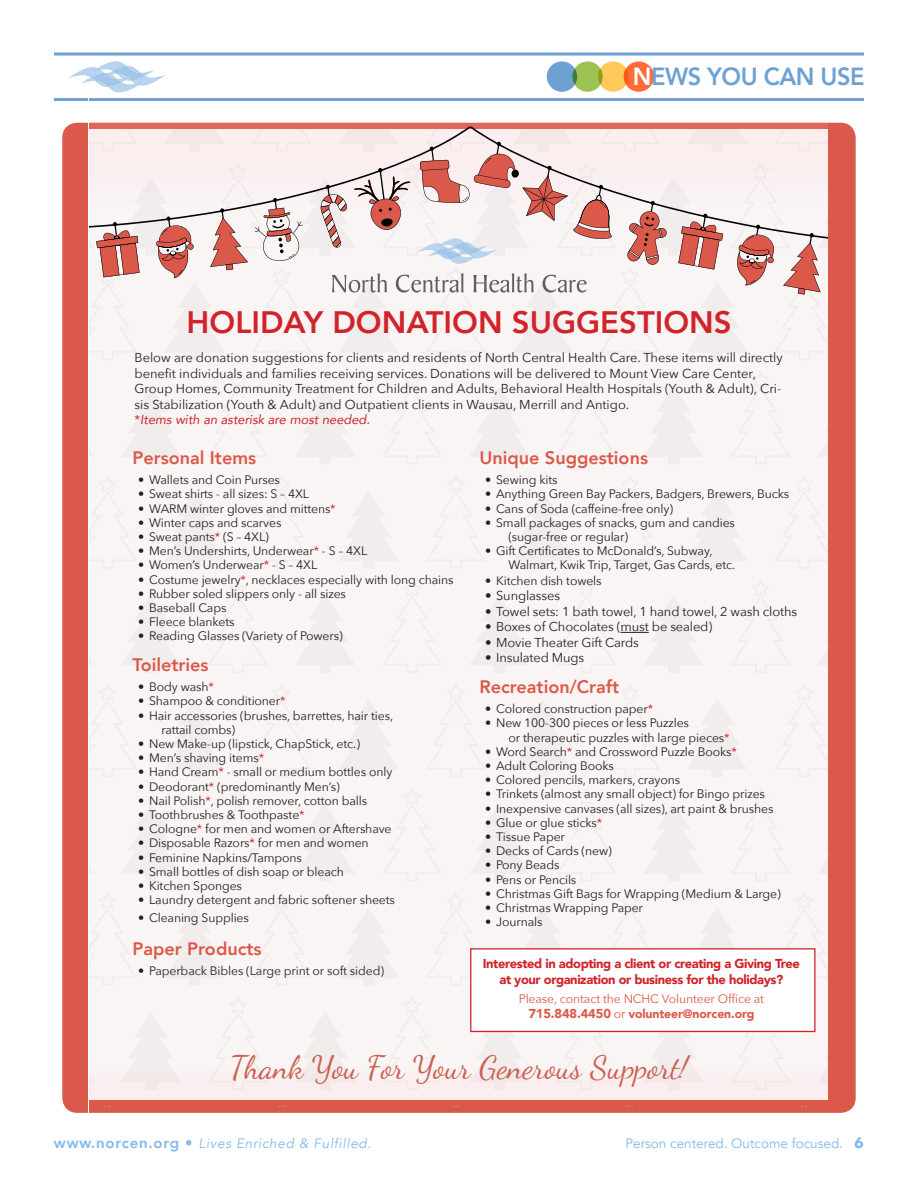
<style>
.page{position:relative;width:918px;height:1188px;background:#fff}
.page>*{position:absolute;margin:0;border:0;box-sizing:border-box;transform-origin:0 0}
.t1{font:32.25px "Dancing Script";color:#cb6151}
.t2{font:800 31.05px "Avenir";color:#d1232a}
.t3{font:800 24.75px "Avenir";letter-spacing:-.02em;color:#6da1d4;scale:.95 1}
.t4{font:800 18.15px "Avenir";color:#db594a}
.t5{font:italic 13.5px "Avenir";letter-spacing:.05em;color:#7fb9ee}
.t6{font:13.5px "Avenir";color:#7fb9ee}
.t7{font:12.9px/15.5px "Avenir Next";color:#231f20}
.t8{font:900 12.9px/15.5px "Avenir";letter-spacing:-.03em;color:#d1232a;text-align:center}
.t9{font:italic 12.9px "Avenir";color:#d1232a}
.t10{font:12.3px/14.2px "Avenir Next";letter-spacing:-.01em;color:#231f20}
.t11{font:12.3px "Avenir Next";letter-spacing:-.01em;color:#db594a}
.t12{font:900 12.3px "Avenir";letter-spacing:-.01em;color:#db594a}
.s1{color:#fff}
.s2{font-family:"Avenir Next";font-style:normal}
.s3{color:#d1232a}
.s4{font-size:12.9px}
.s5{font-family:"Avenir Next";font-weight:400}
.s6{font-weight:800;font-style:normal;font-size:15px}
.s7{font-family:"Avenir Next";font-weight:700;font-size:15px}
</style>
<div class="page">
<svg style="left:69px;top:61px;width:96px;height:31px"></svg>
<svg style="left:54px;top:52px;width:810px;height:4px;background:#91b8de"></svg>
<hr style="left:54px;top:98px;width:810px;height:3px;background:#6da1d4">
<div style="left:624px;top:61px;width:30px;height:31px;background:#ff6c37;border-radius:50%"></div>
<div style="left:598px;top:61px;width:30px;height:31px;background:#feca5a;border-radius:50%"></div>
<div style="left:572px;top:61px;width:31px;height:31px;background:#9bc253;border-radius:50%"></div>
<div style="left:547px;top:61px;width:30px;height:31px;background:#6da1d4;border-radius:50%"></div>
<div style="left:62px;top:123px;width:794px;height:990px;background:#db594a;border-radius:15px"></div>
<div style="left:89px;top:126px;width:739px;height:980px;background:#faf5f5"></div>
<svg style="left:557px;top:1032px;width:59px;height:1px"></svg>
<svg style="left:644px;top:1032px;width:59px;height:1px"></svg>
<svg style="left:731px;top:1032px;width:59px;height:1px"></svg>
<svg style="left:470px;top:1032px;width:59px;height:1px"></svg>
<div style="left:89px;top:1054px;width:739px;height:47px;background:#faeeef"></div>
<div style="left:471px;top:949px;width:344px;height:82px;background:#fff"></div>
<div style="left:470px;top:948px;width:346px;height:84px;border:1px solid #d1232a"></div>
<svg style="left:620px;top:631px;width:29px;height:2px"></svg>
<div style="left:89px;top:1101px;width:739px;height:5px;background:#db594a"></div>
<div style="left:89px;top:124px;width:739px;height:87px;background:#df665a"></div>
<svg style="left:89px;top:126px;width:739px;height:169px"></svg>
<h3 class="t3" style="left:633px;top:58px;width:246px"><span class="s1">N</span>EWS YOU CAN USE</h3>
<h2 class="t2" style="left:187px;top:298px;width:547px">HOLIDAY DONATION SUGGESTIONS</h2>
<p class="t7" style="left:134px;top:350px;width:650px">Below are donation suggestions for clients and residents of North Central Health Care. These items will directly benefit individuals and families receiving services. Donations will be delivered to Mount View Care Center, Group Homes, Community Treatment for Children and Adults, Behavioral Health Hospitals (Youth &amp; Adult), Cri&shy;sis Stabilization (Youth &amp; Adult) and Outpatient clients in Wausau, Merrill and Antigo.</p>
<p class="t9" style="left:134px;top:412px;width:237px"><span class="s2">*</span>Items with an asterisk are most needed.</p>
<h3 class="t4" style="left:132px;top:444px;width:125px">Personal Items</h3>
<p class="t10" style="left:138px;top:472px;width:143px">• Wallets and Coin Purses</p>
<p class="t10" style="left:138px;top:486px;width:172px">• Sweat shirts - all sizes: S – 4XL</p>
<p class="t10" style="left:138px;top:501px;width:199px">• WARM winter gloves and mittens<span class="s3">*</span></p>
<p class="t10" style="left:138px;top:515px;width:145px">• Winter caps and scarves</p>
<p class="t10" style="left:138px;top:529px;width:132px">• Sweat pants<span class="s3">*</span> (S – 4XL)</p>
<p class="t10" style="left:138px;top:543px;width:231px">• Men’s Undershirts, Underwear<span class="s3">*</span> - S – 4XL</p>
<p class="t10" style="left:138px;top:558px;width:181px">• Women’s Underwear<span class="s3">*</span> - S – 4XL</p>
<p class="t10" style="left:138px;top:572px;width:317px">• Costume jewelry<span class="s3">*</span>, necklaces especially with long chains</p>
<p class="t10" style="left:138px;top:586px;width:209px">• Rubber soled slippers only - all sizes</p>
<p class="t10" style="left:138px;top:600px;width:90px">• Baseball Caps</p>
<p class="t10" style="left:138px;top:614px;width:98px">• Fleece blankets</p>
<p class="t10" style="left:138px;top:629px;width:206px">• Reading Glasses (Variety of Powers)</p>
<h3 class="t4" style="left:132px;top:651px;width:78px">Toiletries</h3>
<p class="t10" style="left:138px;top:679px;width:77px">• Body wash<span class="s3">*</span></p>
<p class="t10" style="left:138px;top:693px;width:149px">• Shampoo &amp; conditioner<span class="s3">*</span></p>
<p class="t10" style="left:161px;top:708px;width:233px;text-indent:-23px">• Hair accessories (brushes, barrettes, hair ties, rattail combs)</p>
<p class="t10" style="left:138px;top:736px;width:223px">• New Make-up (lipstick, ChapStick, etc.)</p>
<p class="t10" style="left:138px;top:750px;width:128px">• Men’s shaving items<span class="s3">*</span></p>
<p class="t10" style="left:138px;top:764px;width:256px">• Hand Cream<span class="s3">*</span> - small or medium bottles only</p>
<p class="t10" style="left:138px;top:779px;width:203px">• Deodorant<span class="s3">*</span> (predominantly Men’s)</p>
<p class="t10" style="left:138px;top:793px;width:231px">• Nail Polish<span class="s3">*</span>, polish remover, cotton balls</p>
<p class="t10" style="left:138px;top:807px;width:168px">• Toothbrushes &amp; Toothpaste<span class="s3">*</span></p>
<p class="t10" style="left:138px;top:821px;width:255px">• Cologne<span class="s3">*</span> for men and women or Aftershave</p>
<p class="t10" style="left:138px;top:835px;width:232px">• Disposable Razors<span class="s3">*</span> for men and women</p>
<p class="t10" style="left:138px;top:850px;width:165px">• Feminine Napkins/Tampons</p>
<p class="t10" style="left:138px;top:864px;width:207px">• Small bottles of dish soap or bleach</p>
<p class="t10" style="left:138px;top:878px;width:105px">• Kitchen Sponges</p>
<p class="t10" style="left:138px;top:892px;width:258px">• Laundry detergent and fabric softener sheets</p>
<p class="t10" style="left:138px;top:910px;width:112px">• Cleaning Supplies</p>
<h3 class="t4" style="left:132px;top:935px;width:131px">Paper Products</h3>
<p class="t10" style="left:138px;top:963px;width:248px">• Paperback Bibles (Large print or soft sided)</p>
<h3 class="t4" style="left:479px;top:444px;width:170px">Unique Suggestions</h3>
<p class="t10" style="left:485px;top:472px;width:74px">• Sewing kits</p>
<p class="t10" style="left:485px;top:486px;width:306px">• Anything Green Bay Packers, Badgers, Brewers, Bucks</p>
<p class="t10" style="left:485px;top:501px;width:189px">• Cans of Soda (caffeine-free only)</p>
<p class="t10" style="left:508px;top:515px;width:228px;text-indent:-23px">• Small packages of snacks, gum and candies (sugar-free or regular)</p>
<p class="t10" style="left:508px;top:543px;width:229px;text-indent:-23px">• Gift Certificates to McDonald’s, Subway,<br>Walmart, Kwik Trip, Target, Gas Cards, etc.</p>
<p class="t10" style="left:485px;top:573px;width:118px">• Kitchen dish towels</p>
<p class="t7" style="left:485px;top:588px;width:76px">• Sunglasses</p>
<p class="t7" style="left:485px;top:603px;width:314px">• Towel sets: 1 bath towel, 1 hand towel, 2 wash cloths</p>
<p class="t7" style="left:485px;top:619px;width:229px">• Boxes of Chocolates (must be sealed)</p>
<p class="t7" style="left:485px;top:634px;width:155px">• Movie Theater Gift Cards</p>
<p class="t7" style="left:485px;top:650px;width:101px">• Insulated Mugs</p>
<h3 class="t4" style="left:479px;top:673px;width:141px">Recreation/Craft</h3>
<p class="t10" style="left:485px;top:701px;width:170px">• Colored construction paper<span class="s3">*</span></p>
<p class="t10" style="left:508px;top:715px;width:223px;text-indent:-23px">• New 100-300 pieces or less Puzzles<br>or therapeutic puzzles with large pieces<span class="s3">*</span></p>
<p class="t10" style="left:485px;top:744px;width:253px">• Word Search<span class="s3">*</span> and Crossword Puzzle Books<span class="s3">*</span></p>
<p class="t10" style="left:485px;top:758px;width:130px">• Adult Coloring Books</p>
<p class="t10" style="left:485px;top:772px;width:197px">• Colored pencils, markers, crayons</p>
<p class="t10" style="left:485px;top:786px;width:281px">• Trinkets (almost any small object) for Bingo prizes</p>
<p class="t10" style="left:485px;top:801px;width:290px">• Inexpensive canvases (all sizes), art paint &amp; brushes</p>
<p class="t10" style="left:485px;top:815px;width:119px">• Glue or glue sticks<span class="s3">*</span></p>
<p class="t10" style="left:485px;top:829px;width:81px">• Tissue Paper</p>
<p class="t10" style="left:485px;top:843px;width:128px">• Decks of Cards (new)</p>
<p class="t10" style="left:485px;top:857px;width:76px">• Pony Beads</p>
<p class="t10" style="left:485px;top:872px;width:93px">• Pens or Pencils</p>
<p class="t10" style="left:485px;top:886px;width:297px">• Christmas Gift Bags for Wrapping (Medium &amp; Large)</p>
<p class="t10" style="left:485px;top:900px;width:159px">• Christmas Wrapping Paper</p>
<p class="t10" style="left:485px;top:914px;width:59px">• Journals</p>
<p class="t8" style="left:483px;top:956px;width:319px">Interested in adopting a client or creating a Giving Tree at your organization or business for the holidays?</p>
<p class="t11" style="left:519px;top:989px;width:247px">Please, contact the NCHC Volunteer Office at</p>
<p class="t12" style="left:528px;top:1003px;width:228px"><span class="s4">715.848.4450</span> <span class="s5">or</span> volunteer@norcen.org</p>
<h1 class="t1" style="left:230px;top:1048px;width:460px">Thank You For Your Generous Support!</h1>
<p class="t5" style="left:54px;top:1136px;width:319px"><span class="s6">www.norcen.org •</span> Lives Enriched &amp; Fulfilled.</p>
<p class="t6" style="left:626px;top:1136px;width:240px">Person centered. Outcome focused. <span class="s7">6</span></p>
</div>
